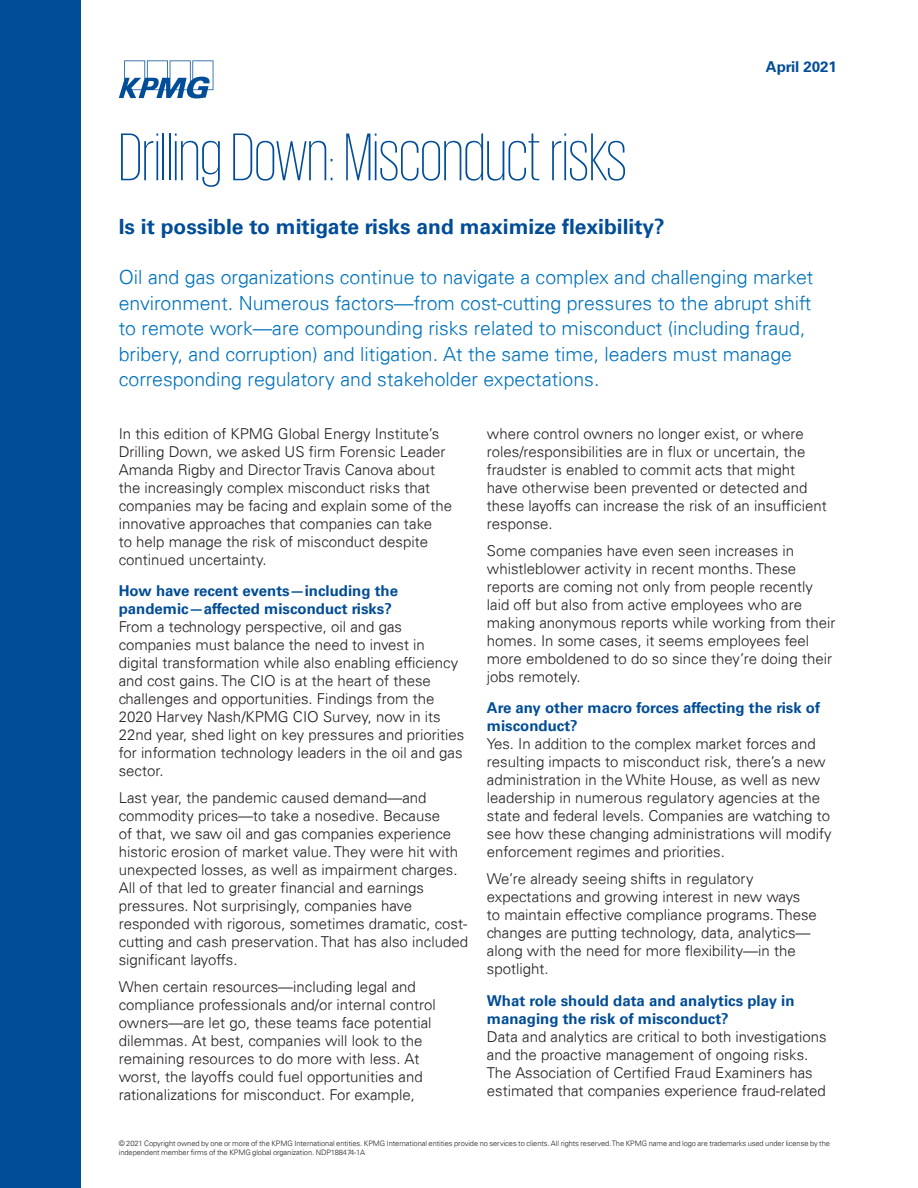
<style>
.page{position:relative;width:918px;height:1188px;background:#fff}
.page>*{position:absolute;margin:0;border:0;box-sizing:border-box;transform-origin:0 0}
.Title_60pt{font:200 69px "KPMG";color:#014d97}
.Cover_Subhead_Bold{font:700 21px "Univers 65";color:#014d97}
.Intro_16pt{font:300 19.5px/25.5px "Univers 45";color:#0072bc}
.Bodycopy_10pt{font:300 15px/18px "Univers 45";color:#231f20}
.Subhead_10pt{font:700 15px/18px "Univers 65";color:#014d97}
.Subhead_10pt_White{font:700 15px "Univers 65";color:#014d97}
.Legal_6pt{font:300 7.5px/9px "Univers 45";letter-spacing:-.01em;color:#231f20}
</style>
<div class="page">
<svg style="left:119px;top:60px;width:94px;height:38px"></svg>
<div style="left:0;top:0;width:81px;height:1188px;background:#014d97"></div>
<p class="Title_60pt" style="left:119px;top:124px;width:510px">Drilling Down: Misconduct risks</p>
<p class="Cover_Subhead_Bold" style="left:119px;top:214px;width:547px">Is it possible to mitigate risks and maximize flexibility?</p>
<p class="Subhead_10pt_White" style="left:766px;top:58px;width:73px">April 2021</p>
<p class="Intro_16pt" style="left:119px;top:264px;width:696px">Oil and gas organizations continue to navigate a complex and challenging market environment. Numerous factors—from cost-cutting pressures to the abrupt shift to remote work—are compounding risks related to misconduct (including fraud, bribery, and corruption) and litigation. At the same time, leaders must manage corresponding regulatory and stakeholder expectations.</p>
<p class="Bodycopy_10pt" style="left:119px;top:424px;width:335px">In this edition of KPMG Global Energy Institute’s Drilling Down, we asked US firm Forensic Leader Amanda Rigby and Director Travis Canova about the increasingly complex misconduct risks that companies may be facing and explain some of the innovative approaches that companies can take<br>to help manage the risk of misconduct despite continued uncertainty.</p>
<p class="Subhead_10pt" style="left:119px;top:582px;width:281px">How have recent events—including the pandemic—affected misconduct risks?</p>
<p class="Bodycopy_10pt" style="left:119px;top:618px;width:347px">From a technology perspective, oil and gas companies must balance the need to invest in digital transformation while also enabling efficiency and cost gains. The CIO is at the heart of these challenges and opportunities. Findings from the 2020 Harvey Nash/KPMG CIO Survey, now in its 22nd year, shed light on key pressures and priorities for information technology leaders in the oil and gas sector.</p>
<p class="Bodycopy_10pt" style="left:119px;top:789px;width:351px">Last year, the pandemic caused demand—and commodity prices—to take a nosedive. Because<br>of that, we saw oil and gas companies experience historic erosion of market value. They were hit with unexpected losses, as well as impairment charges.<br>All of that led to greater financial and earnings pressures. Not surprisingly, companies have responded with rigorous, sometimes dramatic, cost&shy;cutting and cash preservation. That has also included significant layoffs.</p>
<p class="Bodycopy_10pt" style="left:119px;top:978px;width:318px">When certain resources—including legal and compliance professionals and/or internal control owners—are let go, these teams face potential dilemmas. At best, companies will look to the remaining resources to do more with less. At worst, the layoffs could fuel opportunities and rationalizations for misconduct. For example,</p>
<p class="Bodycopy_10pt" style="left:487px;top:424px;width:341px">where control owners no longer exist, or where roles/responsibilities are in flux or uncertain, the fraudster is enabled to commit acts that might have otherwise been prevented or detected and these layoffs can increase the risk of an insufficient response.</p>
<p class="Bodycopy_10pt" style="left:487px;top:541px;width:350px">Some companies have even seen increases in whistleblower activity in recent months. These reports are coming not only from people recently laid off but also from active employees who are making anonymous reports while working from their homes. In some cases, it seems employees feel more emboldened to do so since they’re doing their jobs remotely.</p>
<p class="Subhead_10pt" style="left:487px;top:699px;width:335px">Are any other macro forces affecting the risk of misconduct?</p>
<p class="Bodycopy_10pt" style="left:487px;top:735px;width:346px">Yes. In addition to the complex market forces and resulting impacts to misconduct risk, there’s a new administration in the White House, as well as new leadership in numerous regulatory agencies at the state and federal levels. Companies are watching to see how these changing administrations will modify enforcement regimes and priorities.</p>
<p class="Bodycopy_10pt" style="left:487px;top:870px;width:332px">We’re already seeing shifts in regulatory expectations and growing interest in new ways to maintain effective compliance programs. These changes are putting technology, data, analytics— along with the need for more flexibility—in the spotlight.</p>
<p class="Subhead_10pt" style="left:487px;top:992px;width:309px">What role should data and analytics play in managing the risk of misconduct?</p>
<p class="Bodycopy_10pt" style="left:487px;top:1027px;width:341px">Data and analytics are critical to both investigations and the proactive management of ongoing risks.<br>The Association of Certified Fraud Examiners has estimated that companies experience fraud-related</p>
<p class="Legal_6pt" style="left:119px;top:1139px;width:713px">© 2021 Copyright owned by one or more of the KPMG International entities. KPMG International entities provide no services to clients. All rights reserved. The KPMG name and logo are trademarks used under license by the independent member firms of the KPMG global organization. NDP188474-1A</p>
</div>
